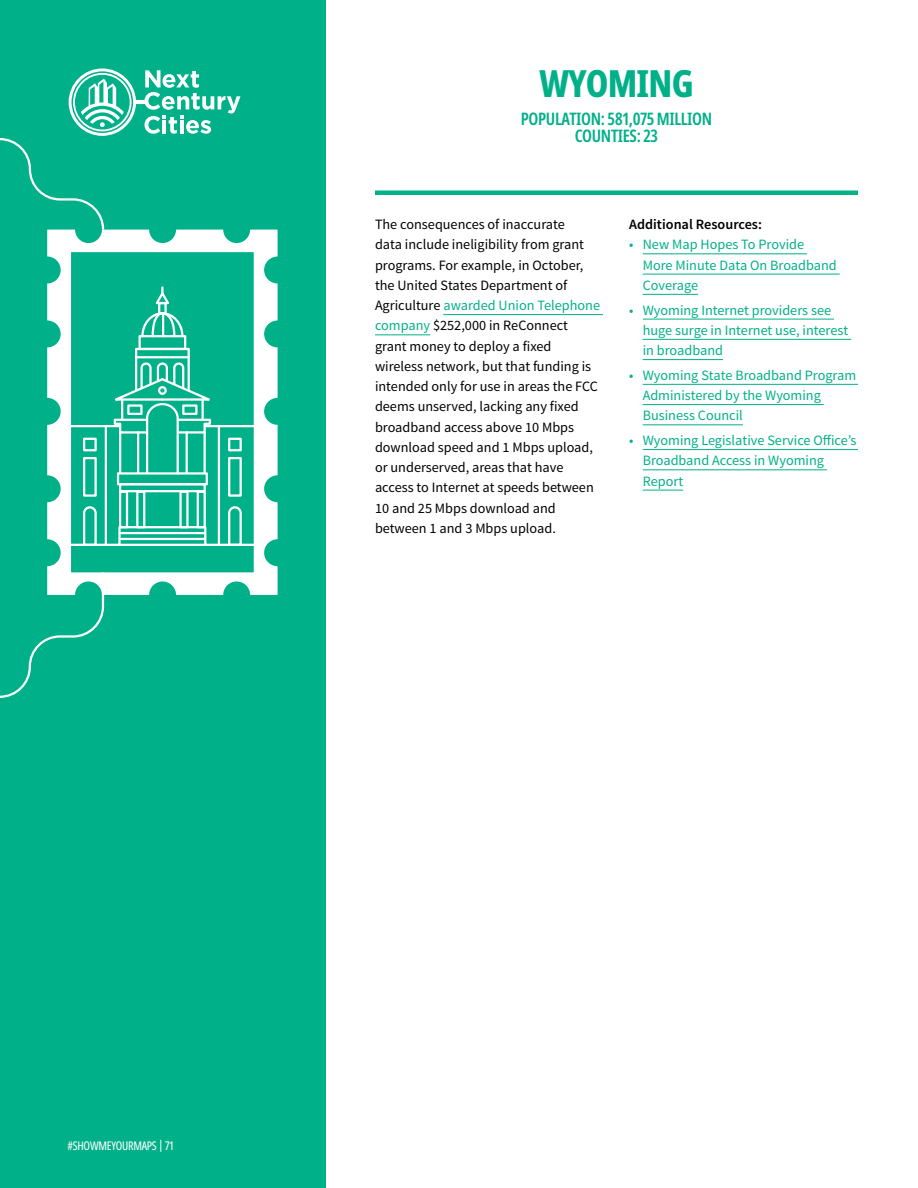
<style>
.page{position:relative;width:918px;height:1188px;background:#fff}
.page>*{position:absolute;margin:0;border:0;box-sizing:border-box;transform-origin:0 0}
.t1{font:800 extra-condensed 37.5px "Noto Sans";letter-spacing:-.02em;color:#00b089}
.t2{font:600 extra-condensed 17.25px/17.2px "Noto Sans";letter-spacing:-.02em;color:#00b089;text-align:center}
.t3{font:14.25px/20.2px "Source Sans Pro";color:#000}
.t4{font:14.25px/20.2px "Source Sans Pro";color:#00b089}
.t5{font:600 14.25px "Source Sans Pro";color:#000}
.t6{font:extra-condensed 12px "Noto Sans";letter-spacing:-.02em;color:#fff}
.s1{color:#00b089}
</style>
<div class="page">
<div style="left:0;top:0;width:325px;height:1188px;background:#00b089"></div>
<div style="left:375px;top:190px;width:483px;height:5px;background:#00b288"></div>
<hr style="left:443px;top:314px;width:160px;height:1px;background:#00b089">
<hr style="left:375px;top:335px;width:55px;height:1px;background:#00b089">
<hr style="left:643px;top:254px;width:164px;height:1px;background:#00b089">
<hr style="left:643px;top:274px;width:197px;height:1px;background:#00b089">
<hr style="left:643px;top:294px;width:55px;height:1px;background:#00b089">
<hr style="left:643px;top:319px;width:191px;height:1px;background:#00b089">
<hr style="left:643px;top:339px;width:208px;height:1px;background:#00b089">
<hr style="left:643px;top:359px;width:80px;height:1px;background:#00b089">
<hr style="left:643px;top:384px;width:215px;height:1px;background:#00b089">
<hr style="left:643px;top:404px;width:181px;height:1px;background:#00b089">
<hr style="left:643px;top:425px;width:100px;height:1px;background:#00b089">
<hr style="left:643px;top:449px;width:215px;height:1px;background:#00b089">
<hr style="left:643px;top:470px;width:184px;height:1px;background:#00b089">
<hr style="left:643px;top:490px;width:40px;height:1px;background:#00b089">
<svg style="left:0;top:595px;width:105px;height:103px"></svg>
<svg style="left:47px;top:230px;width:231px;height:365px"></svg>
<svg style="left:0;top:68px;width:240px;height:164px"></svg>
<div style="left:138px;top:335px;width:48px;height:15px;border:2px solid #fff"></div>
<div style="left:135px;top:348px;width:55px;height:44px;border:2px solid #fff"></div>
<svg style="left:140px;top:287px;width:45px;height:51px"></svg>
<hr style="left:162px;top:313px;width:2px;height:23px;background:#fff">
<hr style="left:136px;top:356px;width:53px;height:2px;background:#fff">
<svg style="left:61px;top:361px;width:201px;height:186px"></svg>
<h1 class="t1" style="left:539px;top:56px;width:156px">WYOMING</h1>
<p class="t2" style="left:521px;top:110px;width:193px">POPULATION: 581,075 MILLION<br>COUNTIES: 23</p>
<p class="t3" style="left:375px;top:214px;width:227px">The consequences of inaccurate<br>data include ineligibility from grant programs. For example, in October, the United States Department of Agriculture <span class="s1">awarded Union Telephone company</span> $252,000 in ReConnect grant money to deploy a fixed wireless network, but that funding is intended only for use in areas the FCC deems unserved, lacking any fixed broadband access above 10 Mbps download speed and 1 Mbps upload, or underserved, areas that have access to Internet at speeds between 10 and 25 Mbps download and between 1 and 3 Mbps upload.</p>
<p class="t5" style="left:629px;top:215px;width:134px">Additional Resources:</p>
<p class="t4" style="left:643px;top:235px;width:196px;text-indent:-13px">• New Map Hopes To Provide<br>More Minute Data On Broadband<br>Coverage</p>
<p class="t4" style="left:643px;top:300px;width:207px;text-indent:-13px">• Wyoming Internet providers see huge surge in Internet use, interest in broadband</p>
<p class="t4" style="left:643px;top:365px;width:215px;text-indent:-13px">• Wyoming State Broadband Program<br>Administered by the Wyoming<br>Business Council</p>
<p class="t4" style="left:643px;top:430px;width:215px;text-indent:-13px">• Wyoming Legislative Service Office’s<br>Broadband Access in Wyoming<br>Report</p>
<p class="t6" style="left:68px;top:1137px;width:108px">#SHOWMEYOURMAPS | 71</p>
</div>
